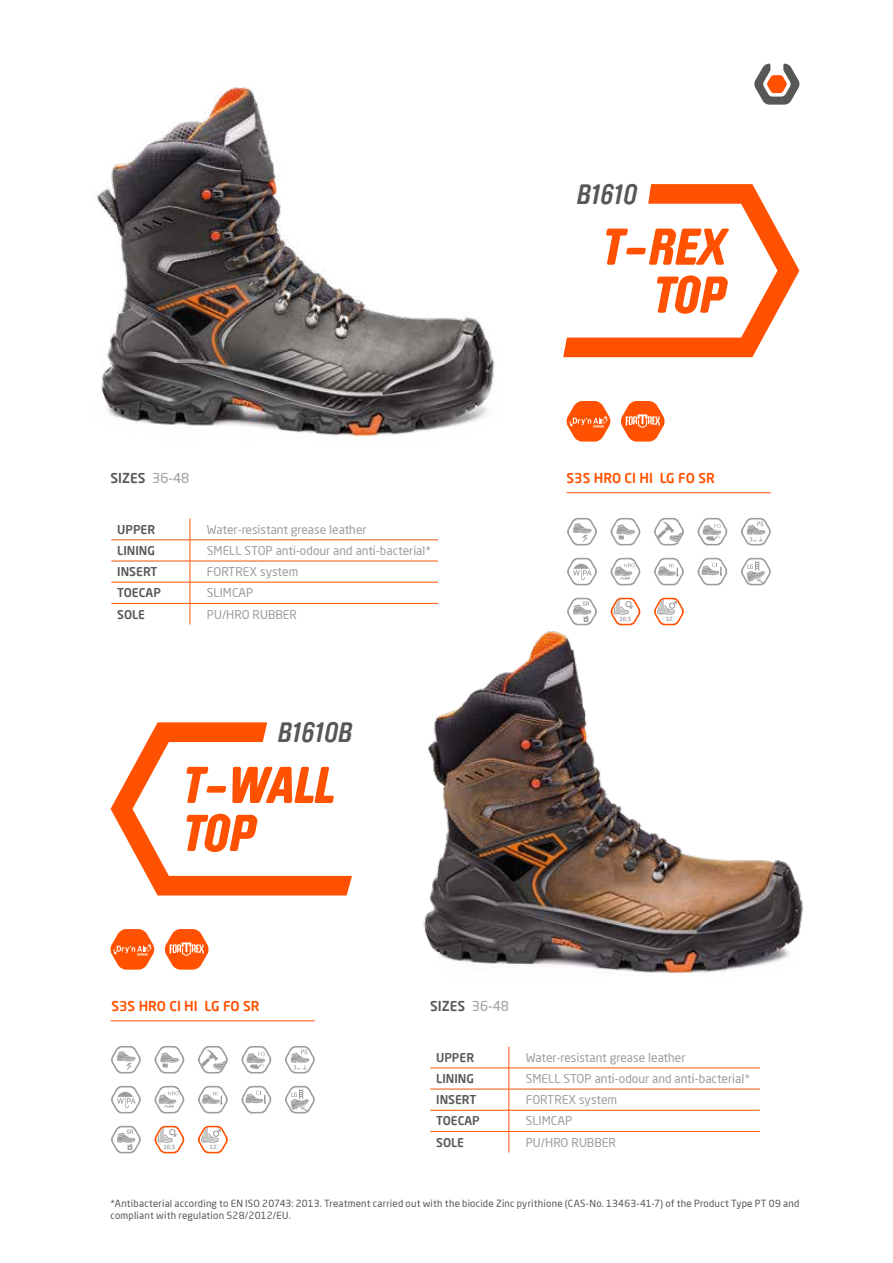
<style>
.page{position:relative;width:893px;height:1263px;background:#fff}
.page>*{position:absolute;margin:0;border:0;box-sizing:border-box;transform-origin:0 0}
.t1{font:italic 900 51px/48px "Brauer Neue";letter-spacing:-.01em;color:#ff5100;text-align:right}
.t2{font:italic 700 27.6px "Brauer Neue";letter-spacing:-.025em;color:#575756}
.t3{font:500 13.5px "Neo Sans Pro";color:#ff5100}
.t4{font:500 13.5px "Neo Sans Pro";color:#575756}
.t5{font:12px "Neo Sans Pro";color:#9d9d9c}
.t6{font:500 12px "Neo Sans Pro";color:#575756}
.t7{font:9.75px/11.7px "Neo Sans Pro";letter-spacing:.02em;color:#575756}
.t8{font:500 5.7px "Neo Sans Pro";color:#9d9d9c}
.s1{font-weight:400;color:#9d9d9c}
</style>
<div class="page">
<img style="left:91px;top:87px;width:404px;height:350px">
<hr style="left:111px;top:540px;width:79px;height:1px;background:#ff5100">
<hr style="left:190px;top:540px;width:248px;height:1px;background:#ff5100">
<hr style="left:111px;top:561px;width:79px;height:1px;background:#ff5100">
<hr style="left:190px;top:561px;width:248px;height:1px;background:#ff5100">
<hr style="left:111px;top:582px;width:79px;height:1px;background:#ff5100">
<hr style="left:190px;top:582px;width:248px;height:1px;background:#ff5100">
<hr style="left:111px;top:603px;width:79px;height:1px;background:#ff5100">
<hr style="left:190px;top:603px;width:248px;height:1px;background:#ff5100">
<svg style="left:190px;top:519px;width:1px;height:105px"></svg>
<hr style="left:430px;top:1068px;width:79px;height:1px;background:#ff5100">
<hr style="left:509px;top:1068px;width:251px;height:1px;background:#ff5100">
<hr style="left:430px;top:1089px;width:79px;height:1px;background:#ff5100">
<hr style="left:509px;top:1089px;width:251px;height:1px;background:#ff5100">
<hr style="left:430px;top:1110px;width:79px;height:1px;background:#ff5100">
<hr style="left:509px;top:1110px;width:251px;height:1px;background:#ff5100">
<hr style="left:430px;top:1131px;width:79px;height:1px;background:#ff5100">
<hr style="left:509px;top:1131px;width:251px;height:1px;background:#ff5100">
<svg style="left:509px;top:1047px;width:1px;height:105px"></svg>
<svg style="left:566px;top:401px;width:45px;height:41px"></svg>
<svg style="left:110px;top:929px;width:45px;height:41px"></svg>
<img style="left:423px;top:631px;width:380px;height:343px">
<svg style="left:754px;top:63px;width:45px;height:42px"></svg>
<svg style="left:111px;top:722px;width:241px;height:173px"></svg>
<svg style="left:563px;top:184px;width:236px;height:173px"></svg>
<svg style="left:621px;top:401px;width:44px;height:41px"></svg>
<svg style="left:164px;top:929px;width:45px;height:41px"></svg>
<svg style="left:567px;top:518px;width:30px;height:27px"></svg>
<svg style="left:610px;top:518px;width:31px;height:27px"></svg>
<svg style="left:654px;top:518px;width:30px;height:27px"></svg>
<svg style="left:697px;top:518px;width:31px;height:27px"></svg>
<svg style="left:741px;top:518px;width:30px;height:27px"></svg>
<svg style="left:567px;top:558px;width:30px;height:27px"></svg>
<svg style="left:610px;top:558px;width:31px;height:27px"></svg>
<svg style="left:654px;top:558px;width:30px;height:27px"></svg>
<svg style="left:697px;top:558px;width:31px;height:27px"></svg>
<svg style="left:741px;top:558px;width:30px;height:27px"></svg>
<svg style="left:567px;top:598px;width:30px;height:27px"></svg>
<svg style="left:610px;top:598px;width:31px;height:27px"></svg>
<svg style="left:654px;top:598px;width:30px;height:27px"></svg>
<hr style="left:567px;top:492px;width:204px;height:1px;background:#ff5100">
<svg style="left:111px;top:1046px;width:30px;height:27px"></svg>
<svg style="left:154px;top:1046px;width:31px;height:27px"></svg>
<svg style="left:198px;top:1046px;width:30px;height:27px"></svg>
<svg style="left:241px;top:1046px;width:30px;height:27px"></svg>
<svg style="left:285px;top:1046px;width:30px;height:27px"></svg>
<svg style="left:111px;top:1086px;width:30px;height:27px"></svg>
<svg style="left:154px;top:1086px;width:31px;height:27px"></svg>
<svg style="left:198px;top:1086px;width:30px;height:27px"></svg>
<svg style="left:241px;top:1086px;width:30px;height:27px"></svg>
<svg style="left:285px;top:1086px;width:30px;height:27px"></svg>
<svg style="left:111px;top:1126px;width:30px;height:27px"></svg>
<svg style="left:154px;top:1126px;width:31px;height:27px"></svg>
<svg style="left:198px;top:1126px;width:30px;height:27px"></svg>
<hr style="left:111px;top:1020px;width:204px;height:1px;background:#ff5100">
<h2 class="t2" style="left:577px;top:178px;width:62px">B1610</h2>
<h1 class="t1" style="left:603px;top:223px;width:126px">T-REX<br>TOP</h1>
<p class="t4" style="left:111px;top:470px;width:80px">SIZES <span class="s1">36-48</span></p>
<p class="t6" style="left:117px;top:522px;width:40px">UPPER</p>
<p class="t5" style="left:207px;top:522px;width:161px">Water-resistant grease leather</p>
<p class="t6" style="left:117px;top:543px;width:39px">LINING</p>
<p class="t5" style="left:207px;top:543px;width:226px">SMELL STOP anti-odour and anti-bacterial*</p>
<p class="t6" style="left:117px;top:564px;width:42px">INSERT</p>
<p class="t5" style="left:207px;top:564px;width:93px">FORTREX system</p>
<p class="t6" style="left:117px;top:585px;width:45px">TOECAP</p>
<p class="t5" style="left:207px;top:586px;width:48px">SLIMCAP</p>
<p class="t6" style="left:117px;top:606px;width:29px">SOLE</p>
<p class="t5" style="left:207px;top:607px;width:91px">PU/HRO RUBBER</p>
<h2 class="t2" style="left:278px;top:717px;width:76px">B1610B</h2>
<h1 class="t1" style="left:183px;top:761px;width:155px;text-align:left">T-WALL<br>TOP</h1>
<p class="t3" style="left:567px;top:470px;width:150px">S3S HRO CI HI LG FO SR</p>
<p class="t8" style="left:619px;top:615px;width:14px">10,5</p>
<p class="t8" style="left:666px;top:615px;width:9px">12</p>
<p class="t3" style="left:111px;top:998px;width:150px">S3S HRO CI HI LG FO SR</p>
<p class="t4" style="left:430px;top:998px;width:80px">SIZES <span class="s1">36-48</span></p>
<p class="t8" style="left:163px;top:1143px;width:14px">10,5</p>
<p class="t8" style="left:210px;top:1143px;width:9px">12</p>
<p class="t6" style="left:436px;top:1050px;width:40px">UPPER</p>
<p class="t5" style="left:526px;top:1050px;width:161px">Water-resistant grease leather</p>
<p class="t6" style="left:436px;top:1071px;width:39px">LINING</p>
<p class="t5" style="left:526px;top:1071px;width:226px">SMELL STOP anti-odour and anti-bacterial*</p>
<p class="t6" style="left:436px;top:1092px;width:42px">INSERT</p>
<p class="t5" style="left:526px;top:1092px;width:93px">FORTREX system</p>
<p class="t6" style="left:436px;top:1113px;width:45px">TOECAP</p>
<p class="t5" style="left:526px;top:1114px;width:48px">SLIMCAP</p>
<p class="t6" style="left:436px;top:1134px;width:29px">SOLE</p>
<p class="t5" style="left:526px;top:1135px;width:91px">PU/HRO RUBBER</p>
<p class="t7" style="left:111px;top:1198px;width:690px">*Antibacterial according to EN ISO 20743: 2013. Treatment carried out with the biocide Zinc pyrithione (CAS-No. 13463-41-7) of the Product Type PT 09 and compliant with regulation 528/2012/EU.</p>
</div>
